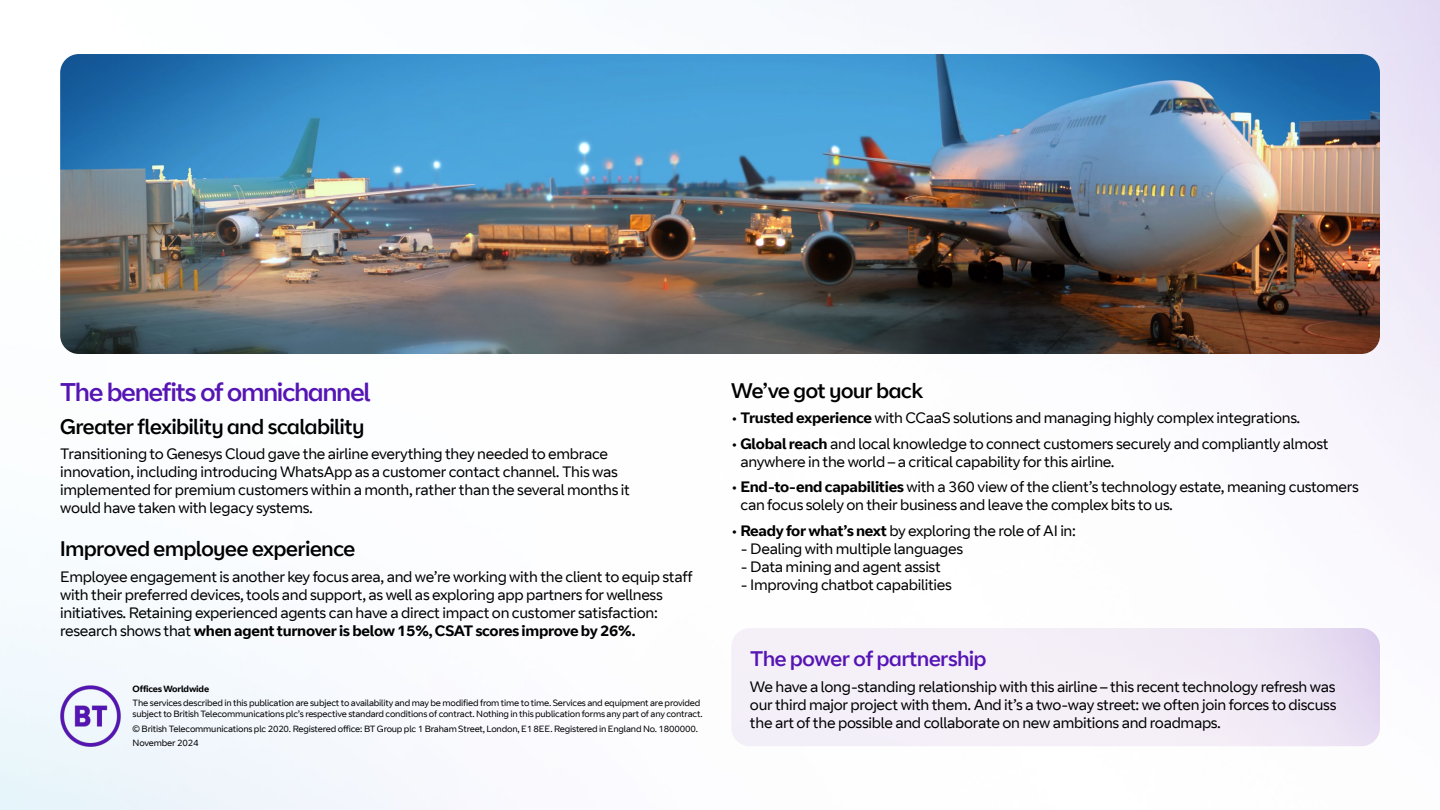
<style>
.page{position:relative;width:1440px;height:810px;background:#fff}
.page>*{position:absolute;margin:0;border:0;box-sizing:border-box;transform-origin:0 0}
.t1{font:25.5px "BT Curve Headline";letter-spacing:-.03em;color:#5514b4}
.t2{font:21px "BT Curve Headline";letter-spacing:-.01em;color:#000}
.t3{font:21px "BT Curve Headline";letter-spacing:-.01em;color:#5514b4}
.t4{font:15px/18px "BT Curve";letter-spacing:-.02em;color:#000}
.t5{font:9px/10.8px "BT Curve";letter-spacing:-.02em;color:#000}
.t6{font:700 9px "BT Curve";letter-spacing:-.02em;color:#000}
.s1{font-weight:700}
</style>
<div class="page">
<img style="left:0;top:0;width:1440px;height:810px">
<img style="left:60px;top:685px;width:61px;height:61px">
<img style="left:731px;top:628px;width:649px;height:118px">
<img style="left:60px;top:54px;width:1320px;height:300px">
<h1 class="t1" style="left:60px;top:377px;width:312px">The benefits of omnichannel</h1>
<h2 class="t2" style="left:60px;top:414px;width:306px">Greater flexibility and scalability</h2>
<p class="t4" style="left:60px;top:445px;width:571px">Transitioning to Genesys Cloud gave the airline everything they needed to embrace innovation, including introducing WhatsApp as a customer contact channel. This was implemented for premium customers within a month, rather than the several months it would have taken with legacy systems.</p>
<h2 class="t2" style="left:60px;top:536px;width:297px">Improved employee experience</h2>
<p class="t4" style="left:60px;top:568px;width:634px">Employee engagement is another key focus area, and we’re working with the client to equip staff with their preferred devices, tools and support, as well as exploring app partners for wellness initiatives. Retaining experienced agents can have a direct impact on customer satisfaction: research shows that <span class="s1">when agent turnover is below 15%, CSAT scores improve by 26%.</span></p>
<p class="t6" style="left:133px;top:683px;width:78px">Offices Worldwide</p>
<p class="t5" style="left:133px;top:698px;width:571px">The services described in this publication are subject to availability and may be modified from time to time. Services and equipment are provided subject to British Telecommunications plc’s respective standard conditions of contract. Nothing in this publication forms any part of any contract.</p>
<p class="t5" style="left:133px;top:722px;width:567px;line-height:14.5px">© British Telecommunications plc 2020. Registered office: BT Group plc 1 Braham Street, London, E1 8EE. Registered in England No. 1800000.<br>November 2024</p>
<h2 class="t2" style="left:731px;top:378px;width:194px">We’ve got your back</h2>
<p class="t4" style="left:731px;top:409px;width:571px">• <span class="s1">Trusted experience</span> with CCaaS solutions and managing highly complex integrations.</p>
<p class="t4" style="left:740px;top:435px;width:590px;text-indent:-9px">• <span class="s1">Global reach</span> and local knowledge to connect customers securely and compliantly almost anywhere in the world – a critical capability for this airline.</p>
<p class="t4" style="left:740px;top:478px;width:620px;text-indent:-9px">• <span class="s1">End-to-end capabilities</span> with a 360 view of the client’s technology estate, meaning customers can focus solely on their business and leave the complex bits to us.</p>
<p class="t4" style="left:731px;top:522px;width:346px">• <span class="s1">Ready for what’s next</span> by exploring the role of AI in:</p>
<p class="t4" style="left:740px;top:540px;width:224px">- Dealing with multiple languages</p>
<p class="t4" style="left:740px;top:558px;width:202px">- Data mining and agent assist</p>
<p class="t4" style="left:740px;top:576px;width:213px">- Improving chatbot capabilities</p>
<h2 class="t3" style="left:750px;top:646px;width:238px">The power of partnership</h2>
<p class="t4" style="left:750px;top:678px;width:588px;text-align:justify">We have a long-standing relationship with this airline – this recent technology refresh was our third major project with them. And it’s a two-way street: we often join forces to discuss the art of the possible and collaborate on new ambitions and roadmaps.</p>
</div>
